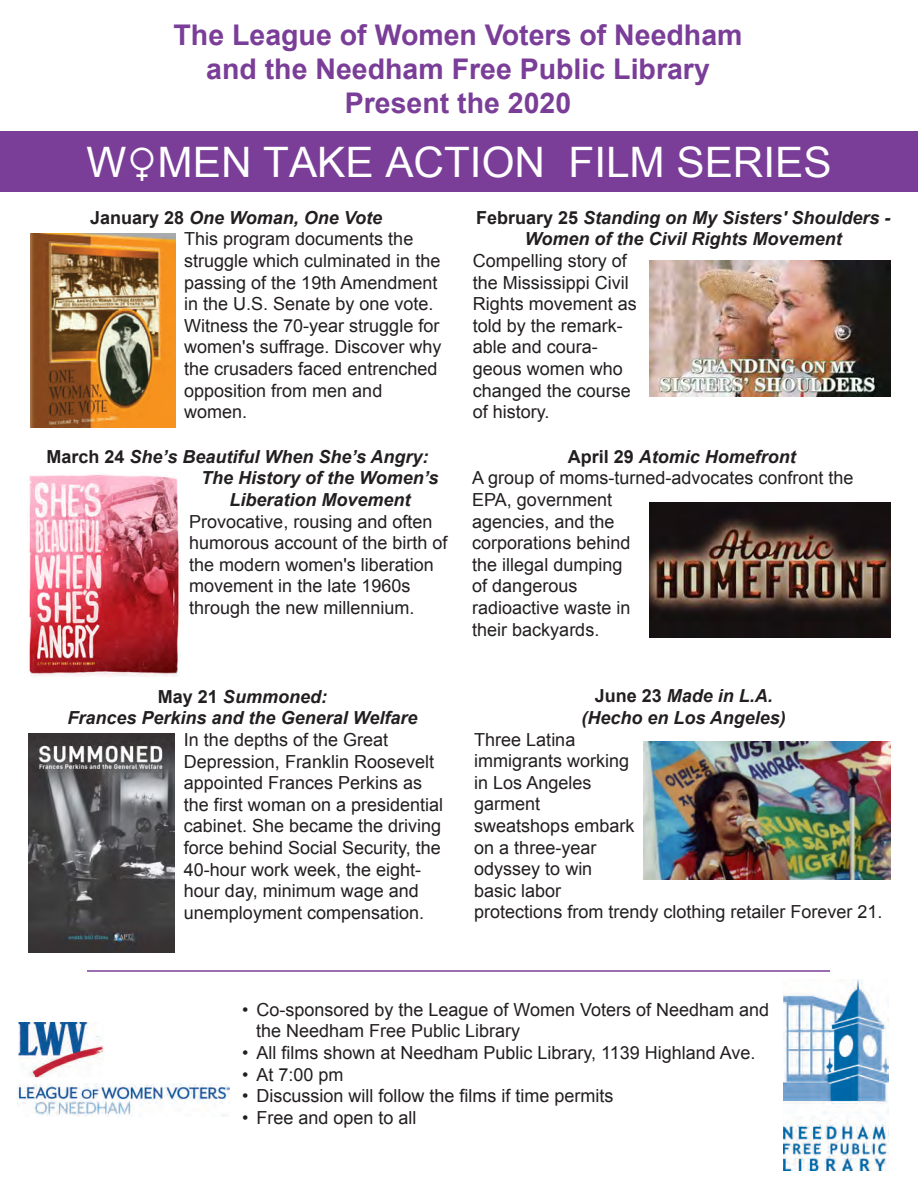
<style>
.page{position:relative;width:918px;height:1188px;background:#fff}
.page>*{position:absolute;margin:0;border:0;box-sizing:border-box;transform-origin:0 0}
.t1{font:42px "Arial Unicode MS";color:#fff}
.t2{font:700 28.5px/34.2px "Arial";color:#7a3e98;text-align:center}
.t3{font:18px/21.6px "Arial";color:#231f20}
.t4{font:italic 700 18px/21.6px "Arial";color:#231f20;text-align:center}
.s1{font-weight:700}
.s2{font-weight:700;font-style:italic}
.s3{font-style:normal}
</style>
<div class="page">
<div style="left:0;top:131px;width:918px;height:60px;background:#7a3e98"></div>
<img style="left:30px;top:233px;width:145px;height:195px">
<img style="left:784px;top:980px;width:104px;height:191px">
<hr style="left:87px;top:970px;width:743px;height:2px;background:#7a3e98">
<img style="left:649px;top:261px;width:241px;height:135px">
<img style="left:649px;top:502px;width:241px;height:136px">
<img style="left:643px;top:741px;width:247px;height:139px">
<img style="left:18px;top:1022px;width:212px;height:94px">
<img style="left:29px;top:474px;width:151px;height:202px">
<img style="left:29px;top:734px;width:146px;height:219px">
<h2 class="t2" style="left:174px;top:19px;width:571px">The League of Women Voters of Needham and the Needham Free Public Library<br>Present the 2020</h2>
<h1 class="t1" style="left:86px;top:132px;width:747px">W♀MEN TAKE ACTION FILM SERIES</h1>
<p class="t3" style="left:184px;top:207px;width:259px;text-indent:-94px"><span class="s1">January 28</span> <span class="s2">One Woman, One Vote<br></span>This program documents the struggle which culminated in the passing of the 19th Amendment in the U.S. Senate by one vote.<br>Witness the 70-year struggle for women's suffrage. Discover why the crusaders faced entrenched opposition from men and women.</p>
<p class="t4" style="left:476px;top:207px;width:416px"><span class="s3">February 25</span> Standing on My Sisters' Shoulders -<br>Women of the Civil Rights Movement</p>
<p class="t3" style="left:473px;top:250px;width:166px">Compelling story of the Mississippi Civil<br>Rights movement as told by the remark&shy;able and coura&shy;geous women who changed the course of history.</p>
<p class="t3" style="left:472px;top:446px;width:383px;text-indent:95px"><span class="s1">April 29</span> <span class="s2">Atomic Homefront<br></span>A group of moms-turned-advocates confront the<br>EPA, government<br>agencies, and the<br>corporations behind<br>the illegal dumping<br>of dangerous<br>radioactive waste in<br>their backyards.</p>
<p class="t4" style="left:47px;top:446px;width:383px"><span class="s3">March 24</span> She’s Beautiful When She’s Angry:</p>
<p class="t4" style="left:201px;top:468px;width:239px">The History of the Women’s</p>
<p class="t4" style="left:229px;top:490px;width:183px">Liberation Movement</p>
<p class="t3" style="left:189px;top:511px;width:260px">Provocative, rousing and often humorous account of the birth of the modern women's liberation movement in the late 1960s through the new millennium.</p>
<p class="t4" style="left:68px;top:686px;width:351px"><span class="s3">May 21</span> Summoned:<br>Frances Perkins and the General Welfare</p>
<p class="t3" style="left:184px;top:729px;width:261px">In the depths of the Great<br>Depression, Franklin Roosevelt appointed Frances Perkins as the first woman on a presidential cabinet. She became the driving force behind Social Security, the<br>40-hour work week, the eight&shy;hour day, minimum wage and unemployment compensation.</p>
<p class="t4" style="left:582px;top:686px;width:206px"><span class="s3">June 23</span> Made in L.A. (Hecho en Los Angeles)</p>
<p class="t3" style="left:474px;top:729px;width:410px">Three Latina<br>immigrants working<br>in Los Angeles<br>garment<br>sweatshops embark<br>on a three-year<br>odyssey to win<br>basic labor<br>protections from trendy clothing retailer Forever 21.</p>
<p class="t3" style="left:256px;top:999px;width:515px;text-indent:-14px">• Co-sponsored by the League of Women Voters of Needham and the Needham Free Public Library</p>
<p class="t3" style="left:242px;top:1042px;width:515px">• All films shown at Needham Public Library, 1139 Highland Ave.</p>
<p class="t3" style="left:242px;top:1064px;width:103px">• At 7:00 pm</p>
<p class="t3" style="left:242px;top:1085px;width:373px">• Discussion will follow the films if time permits</p>
<p class="t3" style="left:242px;top:1107px;width:176px">• Free and open to all</p>
</div>
